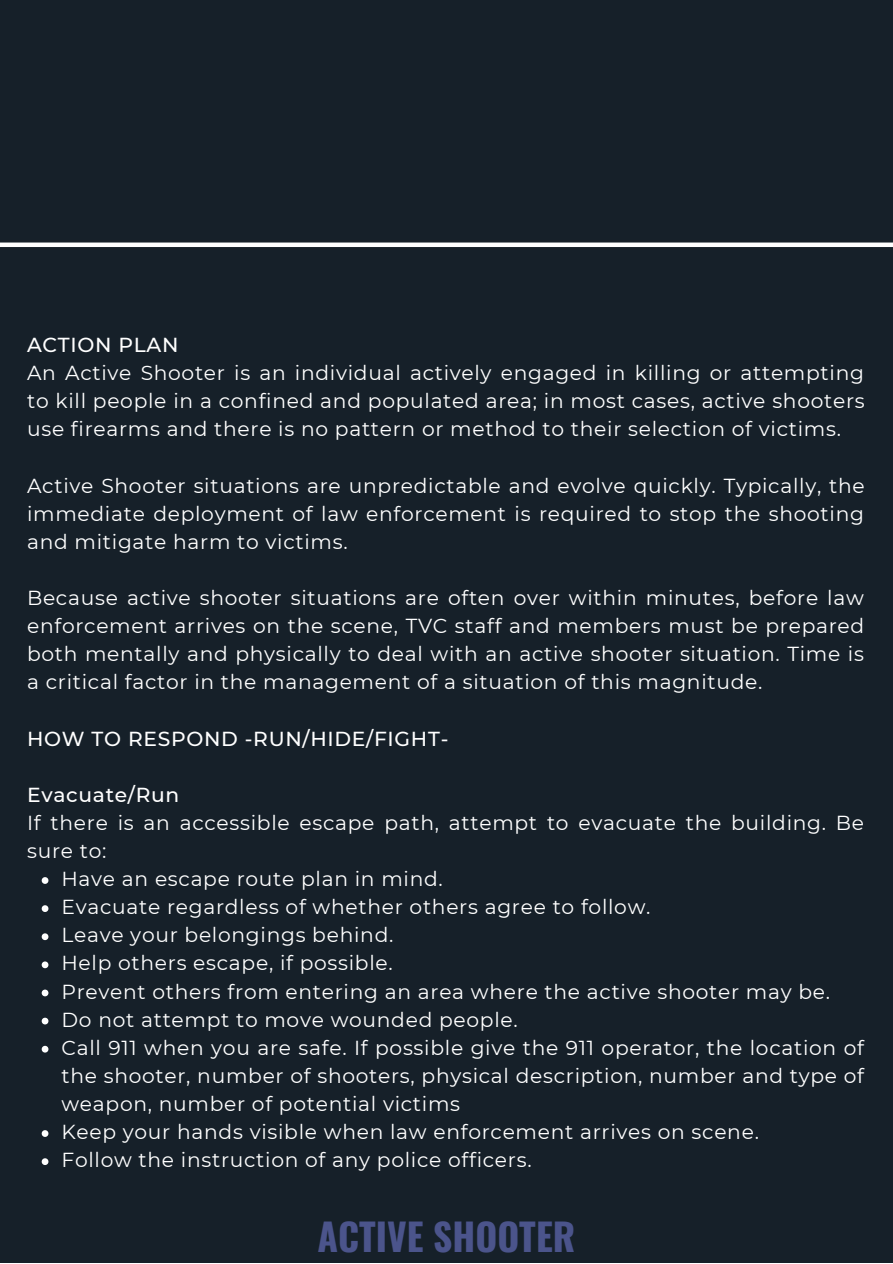
<style>
.page{position:relative;width:893px;height:1264px;background:#fff}
.page>*{position:absolute;margin:0;border:0;box-sizing:border-box;transform-origin:0 0}
.t1{font:700 37.5px "Oswald";color:#4b548b}
.t2{font:20.25px/28px "Montserrat";letter-spacing:.035em;color:#fff;text-align:justify}
.t3{font:500 20.25px "Montserrat";letter-spacing:.035em;color:#fff}
</style>
<div class="page">
<div style="left:0;top:0;width:892px;height:1262px;background:#162029"></div>
<div style="left:0;top:242px;width:892px;height:5px;background:#fff"></div>
<svg style="left:42px;top:877px;width:6px;height:6px"></svg>
<svg style="left:42px;top:905px;width:6px;height:7px"></svg>
<svg style="left:42px;top:933px;width:6px;height:7px"></svg>
<svg style="left:42px;top:961px;width:6px;height:7px"></svg>
<svg style="left:42px;top:989px;width:6px;height:7px"></svg>
<svg style="left:42px;top:1017px;width:6px;height:7px"></svg>
<svg style="left:42px;top:1045px;width:6px;height:7px"></svg>
<svg style="left:42px;top:1130px;width:6px;height:6px"></svg>
<svg style="left:42px;top:1158px;width:6px;height:6px"></svg>
<p class="t3" style="left:27px;top:332px;width:153px">ACTION PLAN</p>
<p class="t2" style="left:27px;top:359px;width:839px">An Active Shooter is an individual actively engaged in killing or attempting to kill people in a confined and populated area; in most cases, active shooters use firearms and there is no pattern or method to their selection of victims.</p>
<p class="t2" style="left:27px;top:471px;width:839px">Active Shooter situations are unpredictable and evolve quickly. Typically, the immediate deployment of law enforcement is required to stop the shooting and mitigate harm to victims.</p>
<p class="t2" style="left:27px;top:583px;width:838px">Because active shooter situations are often over within minutes, before law enforcement arrives on the scene, TVC staff and members must be prepared both mentally and physically to deal with an active shooter situation. Time is a critical factor in the management of a situation of this magnitude.</p>
<p class="t3" style="left:27px;top:726px;width:423px">HOW TO RESPOND -RUN/HIDE/FIGHT-</p>
<p class="t3" style="left:27px;top:782px;width:154px">Evacuate/Run</p>
<p class="t2" style="left:27px;top:808px;width:838px">If there is an accessible escape path, attempt to evacuate the building. Be sure to:</p>
<p class="t2" style="left:61px;top:864px;width:383px">Have an escape route plan in mind.</p>
<p class="t2" style="left:61px;top:893px;width:590px">Evacuate regardless of whether others agree to follow.</p>
<p class="t2" style="left:61px;top:921px;width:333px">Leave your belongings behind.</p>
<p class="t2" style="left:61px;top:949px;width:333px">Help others escape, if possible.</p>
<p class="t2" style="left:61px;top:977px;width:770px">Prevent others from entering an area where the active shooter may be.</p>
<p class="t2" style="left:61px;top:1005px;width:457px">Do not attempt to move wounded people.</p>
<p class="t2" style="left:61px;top:1033px;width:804px">Call 911 when you are safe. If possible give the 911 operator, the location of the shooter, number of shooters, physical description, number and type of weapon, number of potential victims</p>
<p class="t2" style="left:61px;top:1117px;width:699px">Keep your hands visible when law enforcement arrives on scene.</p>
<p class="t2" style="left:61px;top:1145px;width:471px">Follow the instruction of any police officers.</p>
<p class="t1" style="left:317px;top:1207px;width:259px">ACTIVE SHOOTER</p>
</div>
